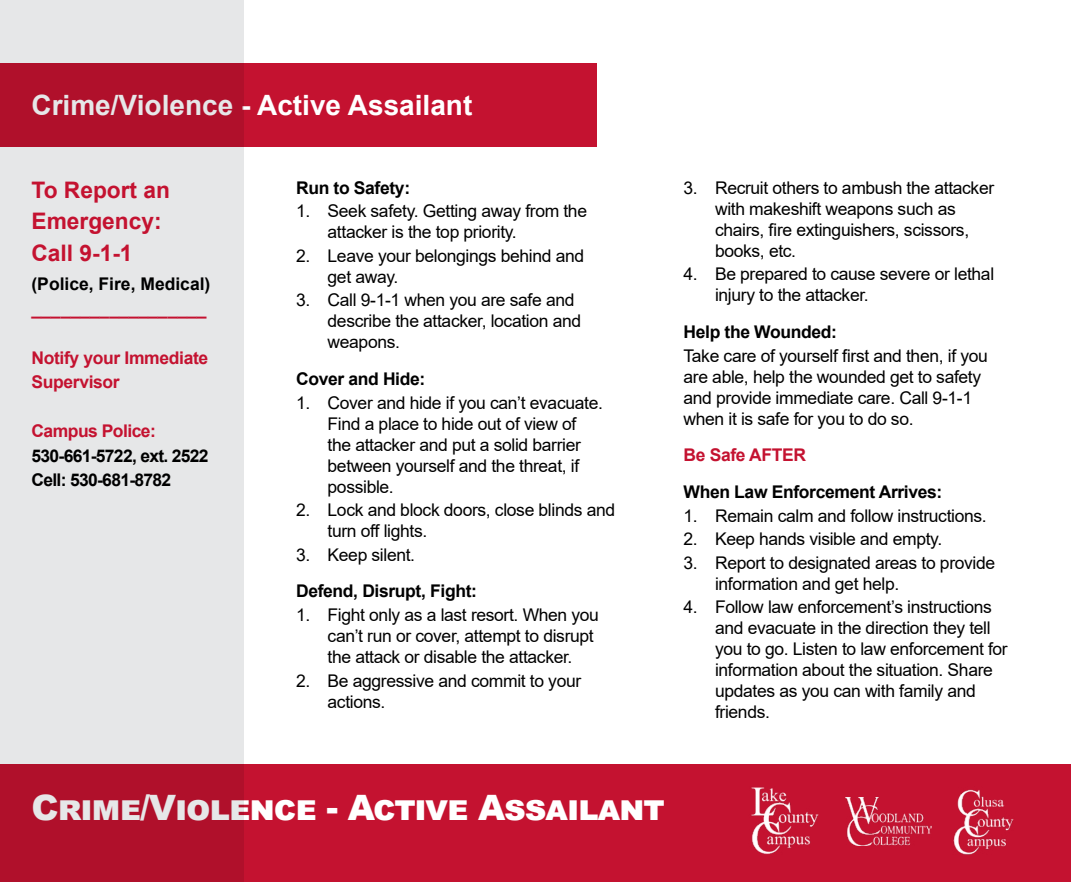
<style>
.page{position:relative;width:1071px;height:882px;background:#fff}
.page>*{position:absolute;margin:0;border:0;box-sizing:border-box;transform-origin:0 0}
.t1{font:900 35px "Arial";letter-spacing:-.03em;color:#fff}
.t2{font:700 28px "Arial";color:#fff}
.t3{font:700 22.75px/31.5px "Arial";color:#c41230}
.t4{font:17.5px/21px "Arial";letter-spacing:-.02em;color:#000}
.t5{font:700 17.5px "Arial";letter-spacing:-.02em;color:#000}
.t6{font:700 17.5px/24.5px "Arial";letter-spacing:-.02em;color:#c41230}
.t7{font:700 17.5px/24.5px "Arial";letter-spacing:-.04em;color:#000}
.t8{font:700 17.5px "Arial";color:#000}
</style>
<div class="page">
<div style="left:0;top:0;width:243px;height:882px;background:#e6e7e8"></div>
<div style="left:0;top:63px;width:597px;height:84px;background:linear-gradient(to right,#ad102a,#ca1332)"></div>
<div style="left:0;top:764px;width:1071px;height:118px;background:linear-gradient(to right,#b5102c,#ca1332)"></div>
<img style="left:742px;top:787px;width:86px;height:70px">
<img style="left:945px;top:787px;width:76px;height:70px">
<img style="left:846px;top:798px;width:86px;height:48px">
<h2 class="t2" style="left:32px;top:86px;width:442px">Crime/Violence - Active Assailant</h2>
<h3 class="t3" style="left:32px;top:174px;width:140px">To Report an<br>Emergency:<br>Call 9-1-1</h3>
<p class="t8" style="left:32px;top:272px;width:180px">(Police, Fire, Medical)</p>
<p class="t6" style="left:32px;top:297px;width:177px">__________________</p>
<p class="t6" style="left:32px;top:346px;width:178px">Notify your Immediate<br>Supervisor</p>
<p class="t6" style="left:32px;top:419px;width:126px">Campus Police:</p>
<p class="t7" style="left:32px;top:444px;width:179px">530-661-5722, ext. 2522<br>Cell: 530-681-8782</p>
<p class="t5" style="left:296px;top:175px;width:116px">Run to Safety:</p>
<p class="t4" style="left:328px;top:201px;width:261px;text-indent:-32px">1. Seek safety. Getting away from the attacker is the top priority.</p>
<p class="t4" style="left:328px;top:245px;width:258px;text-indent:-32px">2. Leave your belongings behind and get away.</p>
<p class="t4" style="left:328px;top:290px;width:255px;text-indent:-32px">3. Call 9-1-1 when you are safe and describe the attacker, location and weapons.</p>
<p class="t5" style="left:296px;top:367px;width:131px">Cover and Hide:</p>
<p class="t4" style="left:328px;top:392px;width:277px;text-indent:-32px">1. Cover and hide if you can’t evacuate.<br>Find a place to hide out of view of the attacker and put a solid barrier between yourself and the threat, if possible.</p>
<p class="t4" style="left:328px;top:499px;width:289px;text-indent:-32px">2. Lock and block doors, close blinds and turn off lights.</p>
<p class="t4" style="left:296px;top:544px;width:121px">3. Keep silent.</p>
<p class="t5" style="left:296px;top:579px;width:182px">Defend, Disrupt, Fight:</p>
<p class="t4" style="left:328px;top:604px;width:273px;text-indent:-32px">1. Fight only as a last resort. When you can’t run or cover, attempt to disrupt the attack or disable the attacker.</p>
<p class="t4" style="left:328px;top:670px;width:255px;text-indent:-32px">2. Be aggressive and commit to your actions.</p>
<p class="t4" style="left:715px;top:177px;width:281px;text-indent:-32px">3. Recruit others to ambush the attacker with makeshift weapons such as chairs, fire extinguishers, scissors, books, etc.</p>
<p class="t4" style="left:715px;top:264px;width:281px;text-indent:-32px">4. Be prepared to cause severe or lethal injury to the attacker.</p>
<p class="t5" style="left:684px;top:320px;width:155px">Help the Wounded:</p>
<p class="t4" style="left:684px;top:345px;width:306px">Take care of yourself first and then, if you are able, help the wounded get to safety and provide immediate care. Call 9-1-1 when it is safe for you to do so.</p>
<p class="t6" style="left:684px;top:443px;width:124px">Be Safe AFTER</p>
<p class="t5" style="left:684px;top:480px;width:260px">When Law Enforcement Arrives:</p>
<p class="t4" style="left:684px;top:505px;width:305px">1. Remain calm and follow instructions.</p>
<p class="t4" style="left:684px;top:528px;width:260px">2. Keep hands visible and empty.</p>
<p class="t4" style="left:715px;top:552px;width:282px;text-indent:-32px">3. Report to designated areas to provide information and get help.</p>
<p class="t4" style="left:715px;top:596px;width:294px;text-indent:-32px">4. Follow law enforcement’s instructions and evacuate in the direction they tell you to go. Listen to law enforcement for information about the situation. Share updates as you can with family and friends.</p>
<h1 class="t1" style="left:32px;top:783px;width:634px">Crime/Violence - Active Assailant</h1>
</div>
